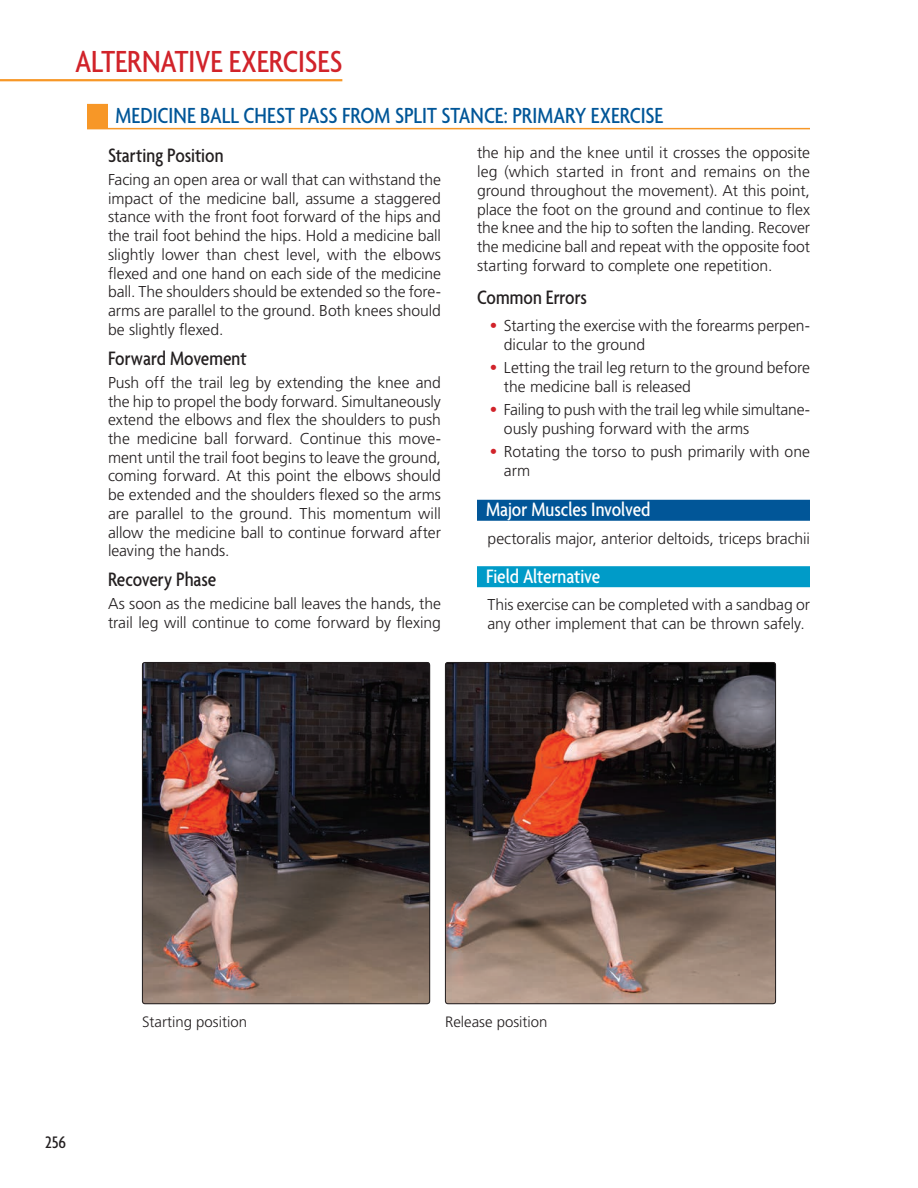
<style>
.page{position:relative;width:918px;height:1188px;background:#fff}
.page>*{position:absolute;margin:0;border:0;box-sizing:border-box;transform-origin:0 0}
.t1{font:500 condensed 33px "Agenda";letter-spacing:-.005em;color:#d1232a}
.t2{font:500 condensed 23.7px "Agenda";color:#015698}
.t3{font:500 condensed 21px "Agenda";color:#231f20}
.t4{font:500 condensed 21px "Agenda";letter-spacing:-.005em;color:#fff}
.t5{font:500 condensed 18px "Agenda";color:#231f20}
.t6{font:300 15.75px/18.8px "Frutiger LT Std";letter-spacing:-.005em;color:#231f20}
.t7{font:300 15px "Frutiger LT Std";color:#231f20}
.s1{font-family:"Helvetica LT Std";font-weight:700;color:#d1232a}
</style>
<div class="page">
<div style="left:87px;top:104px;width:21px;height:25px;background:#f79727"></div>
<hr style="left:108px;top:128px;width:702px;height:1px;background:#f79727">
<hr style="left:0;top:79px;width:342px;height:2px;background:#f79727">
<div style="left:477px;top:500px;width:333px;height:21px;background:#015698"></div>
<div style="left:477px;top:566px;width:333px;height:21px;background:#009bc8"></div>
<img style="left:142px;top:662px;width:288px;height:342px">
<div style="left:142px;top:662px;width:288px;height:342px;border:1px solid #231f20;border-radius:3px"></div>
<img style="left:445px;top:662px;width:331px;height:342px">
<div style="left:445px;top:662px;width:331px;height:342px;border:1px solid #231f20;border-radius:3px"></div>
<h1 class="t1" style="left:75px;top:43px;width:269px">ALTERNATIVE EXERCISES</h1>
<h2 class="t2" style="left:116px;top:103px;width:549px">MEDICINE BALL CHEST PASS FROM SPLIT STANCE: PRIMARY EXERCISE</h2>
<h3 class="t3" style="left:108px;top:144px;width:117px">Starting Position</h3>
<p class="t6" style="left:108px;top:170px;width:335px;text-align:justify">Facing an open area or wall that can withstand the impact of the medicine ball, assume a staggered stance with the front foot forward of the hips and the trail foot behind the hips. Hold a medicine ball slightly lower than chest level, with the elbows flexed and one hand on each side of the medicine ball. The shoulders should be extended so the fore&shy;arms are parallel to the ground. Both knees should be slightly flexed.</p>
<h3 class="t3" style="left:108px;top:346px;width:140px">Forward Movement</h3>
<p class="t6" style="left:108px;top:373px;width:335px;text-align:justify">Push off the trail leg by extending the knee and the hip to propel the body forward. Simultaneously extend the elbows and flex the shoulders to push the medicine ball forward. Continue this move&shy;ment until the trail foot begins to leave the ground, coming forward. At this point the elbows should be extended and the shoulders flexed so the arms are parallel to the ground. This momentum will allow the medicine ball to continue forward after leaving the hands.</p>
<h3 class="t3" style="left:108px;top:568px;width:110px">Recovery Phase</h3>
<p class="t6" style="left:108px;top:595px;width:335px">As soon as the medicine ball leaves the hands, the trail leg will continue to come forward by flexing</p>
<p class="t6" style="left:477px;top:144px;width:335px;text-align:justify">the hip and the knee until it crosses the opposite leg (which started in front and remains on the ground throughout the movement). At this point, place the foot on the ground and continue to flex the knee and the hip to soften the landing. Recover the medicine ball and repeat with the opposite foot starting forward to complete one repetition.</p>
<h3 class="t3" style="left:477px;top:286px;width:112px">Common Errors</h3>
<p class="t6" style="left:504px;top:317px;width:308px;text-indent:-13px"><span class="s1">•</span> Starting the exercise with the forearms perpen&shy;dicular to the ground</p>
<p class="t6" style="left:504px;top:359px;width:308px;text-indent:-13px"><span class="s1">•</span> Letting the trail leg return to the ground before the medicine ball is released</p>
<p class="t6" style="left:504px;top:401px;width:308px;text-indent:-13px"><span class="s1">•</span> Failing to push with the trail leg while simultane&shy;ously pushing forward with the arms</p>
<p class="t6" style="left:504px;top:443px;width:308px;text-indent:-13px"><span class="s1">•</span> Rotating the torso to push primarily with one arm</p>
<h3 class="t4" style="left:486px;top:498px;width:166px">Major Muscles Involved</h3>
<p class="t6" style="left:488px;top:529px;width:324px">pectoralis major, anterior deltoids, triceps brachii</p>
<h3 class="t4" style="left:486px;top:565px;width:116px">Field Alternative</h3>
<p class="t6" style="left:488px;top:596px;width:324px">This exercise can be completed with a sandbag or any other implement that can be thrown safely.</p>
<p class="t5" style="left:45px;top:1133px;width:23px">256</p>
<p class="t7" style="left:142px;top:1014px;width:107px">Starting position</p>
<p class="t7" style="left:445px;top:1014px;width:104px">Release position</p>
</div>
